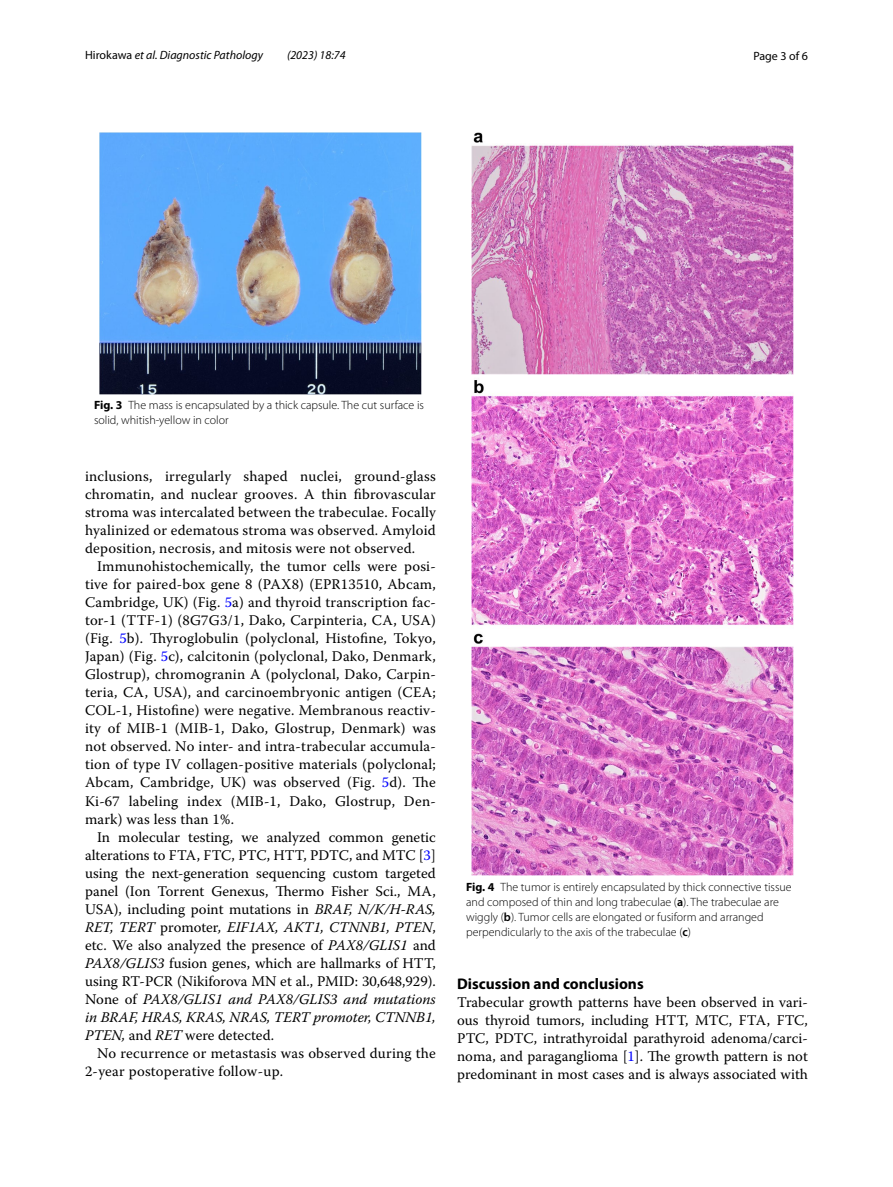
<style>
.page{position:relative;width:893px;height:1187px;background:#fff}
.page>*{position:absolute;margin:0;border:0;box-sizing:border-box;transform-origin:0 0}
.t1{font:700 15.45px "Myriad Pro";color:#000}
.t2{font:14.7px/18px "Warnock Pro";letter-spacing:.015em;color:#000;text-align:justify}
.t3{font:300 12px/15px "Myriad Pro";color:#000}
.t4{font:italic 12px "Myriad Pro";color:#000}
.t5{font:12px "Myriad Pro";color:#000}
.s1{font-style:normal}
.s2{font-weight:700}
.s3{color:#00f}
.s4{font-style:italic}
.s5{font-weight:600}
</style>
<div class="page">
<img style="left:100px;top:133px;width:321px;height:261px">
<img style="left:472px;top:133px;width:321px;height:742px">
<p class="t4" style="left:85px;top:48px;width:179px"><span class="s1">Hirokawa</span> et al. Diagnostic Pathology</p>
<p class="t4" style="left:287px;top:48px;width:60px">(2023) 18:74</p>
<p class="t5" style="left:753px;top:48px;width:56px">Page 3 of 6</p>
<p class="t3" style="left:94px;top:398px;width:331px"><span class="s2">Fig. 3</span> The mass is encapsulated by a thick capsule. The cut surface is solid, whitish-yellow in color</p>
<p class="t2" style="left:85px;top:467px;width:352px">inclusions, irregularly shaped nuclei, ground-glass chromatin, and nuclear grooves. A thin fibrovascular stroma was intercalated between the trabeculae. Focally hyalinized or edematous stroma was observed. Amyloid deposition, necrosis, and mitosis were not observed.</p>
<p class="t2" style="left:85px;top:557px;width:352px;text-indent:12px">Immunohistochemically, the tumor cells were posi&shy;tive for paired-box gene 8 (PAX8) (EPR13510, Abcam, Cambridge, UK) (Fig. <span class="s3">5</span>a) and thyroid transcription fac&shy;tor-1 (TTF-1) (8G7G3/1, Dako, Carpinteria, CA, USA) (Fig. <span class="s3">5</span>b). Thyroglobulin (polyclonal, Histofine, Tokyo, Japan) (Fig. <span class="s3">5</span>c), calcitonin (polyclonal, Dako, Denmark, Glostrup), chromogranin A (polyclonal, Dako, Carpin&shy;teria, CA, USA), and carcinoembryonic antigen (CEA; COL-1, Histofine) were negative. Membranous reactiv&shy;ity of MIB-1 (MIB-1, Dako, Glostrup, Denmark) was not observed. No inter- and intra-trabecular accumula&shy;tion of type IV collagen-positive materials (polyclonal; Abcam, Cambridge, UK) was observed (Fig. <span class="s3">5</span>d). The Ki-67 labeling index (MIB-1, Dako, Glostrup, Den&shy;mark) was less than 1%.</p>
<p class="t2" style="left:85px;top:827px;width:352px;text-indent:12px">In molecular testing, we analyzed common genetic alterations to FTA, FTC, PTC, HTT, PDTC, and MTC [<span class="s3">3</span>] using the next-generation sequencing custom targeted panel (Ion Torrent Genexus, Thermo Fisher Sci., MA, USA), including point mutations in <span class="s4">BRAF, N/K/H-RAS, RET, TERT</span> promoter<span class="s4">, EIF1AX, AKT1, CTNNB1, PTEN</span>, etc. We also analyzed the presence of <span class="s4">PAX8/GLIS1</span> and <span class="s4">PAX8/GLIS3</span> fusion genes, which are hallmarks of HTT, using RT-PCR (Nikiforova MN et al., PMID: 30,648,929).<br>None of <span class="s4">PAX8/GLIS1 and PAX8/GLIS3 and mutations in BRAF, HRAS, KRAS, NRAS, TERT promoter, CTNNB1, PTEN,</span> and <span class="s4">RET</span> were detected.</p>
<p class="t2" style="left:85px;top:1043px;width:352px;text-indent:12px">No recurrence or metastasis was observed during the<br>2-year postoperative follow-up.</p>
<p class="t3" style="left:466px;top:879px;width:327px"><span class="s2">Fig. 4</span> The tumor is entirely encapsulated by thick connective tissue and composed of thin and long trabeculae (<span class="s5">a</span>). The trabeculae are wiggly (<span class="s5">b</span>). Tumor cells are elongated or fusiform and arranged perpendicularly to the axis of the trabeculae (<span class="s5">c</span>)</p>
<p class="t1" style="left:457px;top:973px;width:188px">Discussion and conclusions</p>
<p class="t2" style="left:457px;top:992px;width:352px">Trabecular growth patterns have been observed in vari&shy;ous thyroid tumors, including HTT, MTC, FTA, FTC, PTC, PDTC, intrathyroidal parathyroid adenoma/carci&shy;noma, and paraganglioma [<span class="s3">1</span>]. The growth pattern is not predominant in most cases and is always associated with</p>
</div>
